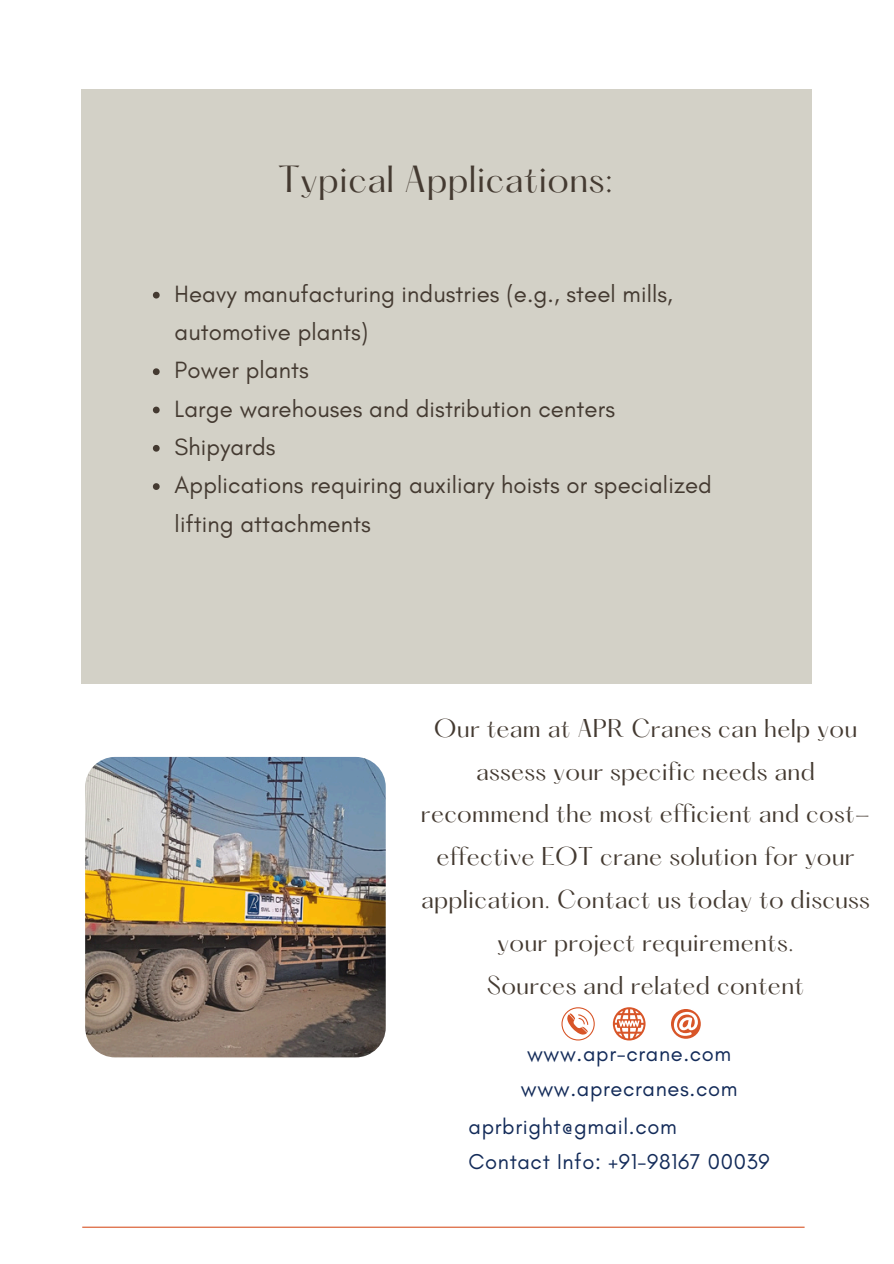
<style>
.page{position:relative;width:894px;height:1264px;background:#fff}
.page>*{position:absolute;margin:0;border:0;box-sizing:border-box;transform-origin:0 0}
.t1{font:33px "Hatton";letter-spacing:.01em;color:#443a31}
.t2{font:24px/38.2px "Glacial Indifference";letter-spacing:.005em;color:#443a31}
.t3{font:22.5px/42.8px "Hatton";letter-spacing:.01em;color:#443a31;text-align:center}
.t4{font:21.9px "Glacial Indifference";letter-spacing:.03em;color:#132b59}
</style>
<div class="page">
<div style="left:82px;top:89px;width:729px;height:595px;background:#d3d1c7"></div>
<img style="left:85px;top:757px;width:300px;height:300px;border-radius:30px">
<svg style="left:153px;top:292px;width:7px;height:6px"></svg>
<svg style="left:153px;top:368px;width:7px;height:7px"></svg>
<svg style="left:153px;top:406px;width:7px;height:7px"></svg>
<svg style="left:153px;top:445px;width:7px;height:6px"></svg>
<svg style="left:153px;top:483px;width:7px;height:7px"></svg>
<svg style="left:561px;top:1007px;width:33px;height:33px"></svg>
<svg style="left:612px;top:1007px;width:33px;height:33px"></svg>
<svg style="left:671px;top:1009px;width:30px;height:30px"></svg>
<hr style="left:82px;top:1226px;width:722px;height:1px;background:#d85528">
<h1 class="t1" style="left:278px;top:164px;width:337px">Typical Applications:</h1>
<p class="t2" style="left:174px;top:274px;width:499px">Heavy manufacturing industries (e.g., steel mills, automotive plants)</p>
<p class="t2" style="left:174px;top:351px;width:136px">Power plants</p>
<p class="t2" style="left:174px;top:389px;width:442px">Large warehouses and distribution centers</p>
<p class="t2" style="left:174px;top:427px;width:102px">Shipyards</p>
<p class="t2" style="left:174px;top:466px;width:538px">Applications requiring auxiliary hoists or specialized lifting attachments</p>
<p class="t3" style="left:421px;top:709px;width:450px">Our team at APR Cranes can help you assess your specific needs and recommend the most efficient and cost&shy;effective EOT crane solution for your application. Contact us today to discuss your project requirements.</p>
<p class="t3" style="left:487px;top:965px;width:318px">Sources and related content</p>
<p class="t4" style="left:527px;top:1040px;width:205px">www.apr-crane.com</p>
<p class="t4" style="left:521px;top:1074px;width:218px">www.aprecranes.com</p>
<p class="t4" style="left:468px;top:1112px;width:209px">aprbright@gmail.com</p>
<p class="t4" style="left:468px;top:1147px;width:302px">Contact Info: +91-98167 00039</p>
</div>
